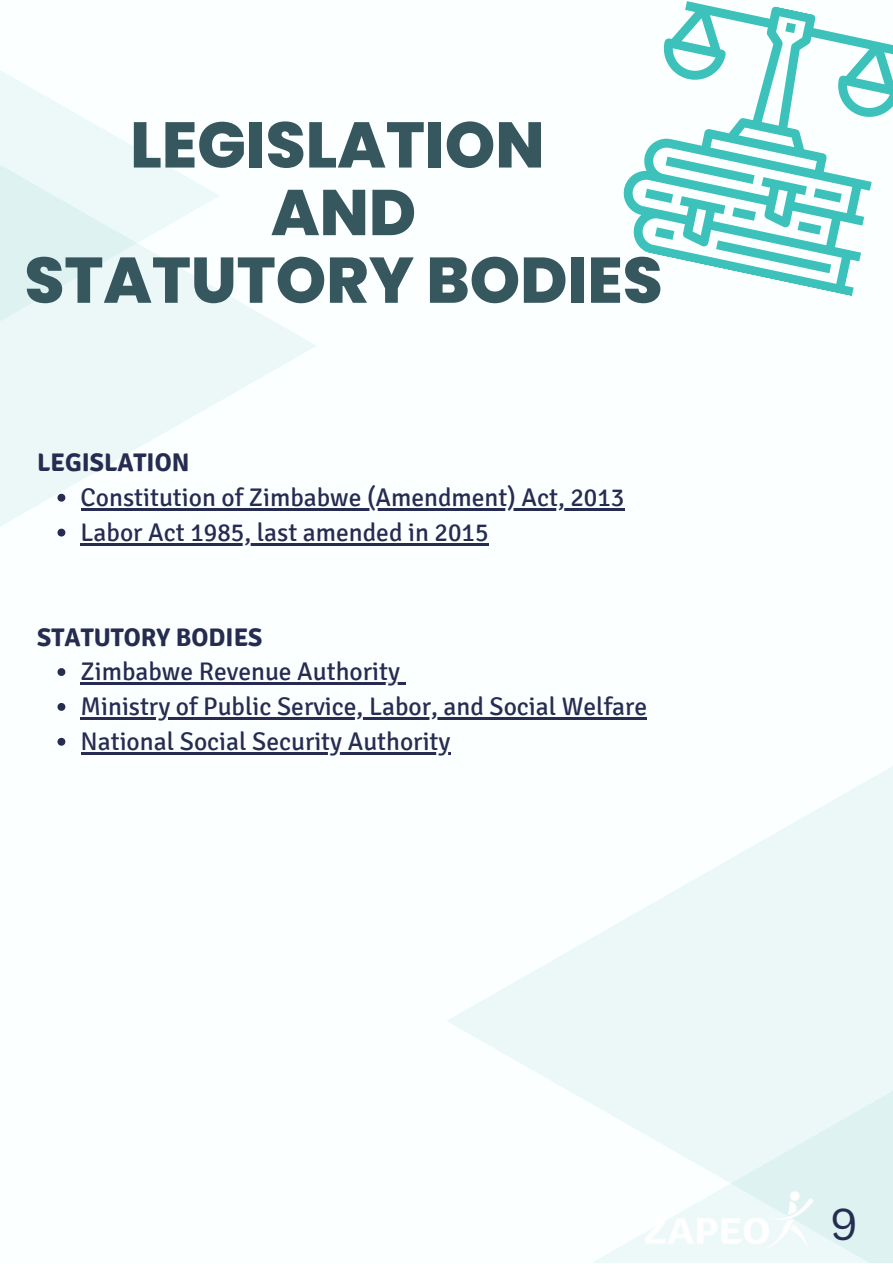
<style>
.page{position:relative;width:893px;height:1264px;background:#fff}
.page>*{position:absolute;margin:0;border:0;box-sizing:border-box;transform-origin:0 0}
.t1{font:800 64.35px/67.7px "Poppins";color:#37575f;text-align:center}
.t2{font:43.5px "Canva Sans";color:#262d51}
.t3{font:25.5px/34.8px "Signika";color:#262c51}
.t4{font:25.5px/34.8px "Signika";color:#262d51}
.t5{font:700 25.5px "Signika";color:#262c51}
.s1{color:#262d51}
</style>
<div class="page">
<div style="left:0;top:0;width:892px;height:1262px;background:#fbffff"></div>
<svg style="left:0;top:291px;width:317px;height:255px"></svg>
<svg style="left:0;top:70px;width:220px;height:393px;fill:#ebf8f7"></svg>
<div style="left:446px;top:631px;width:446px;height:631px;background:linear-gradient(to bottom,#f8fdfd,#f8fefe)"></div>
<div style="left:587px;top:875px;width:305px;height:387px;background:linear-gradient(to right,#f3fbfb,#e4f5f4)"></div>
<svg style="left:623px;top:1px;width:269px;height:295px"></svg>
<svg style="left:645px;top:157px;width:196px;height:116px"></svg>
<svg style="left:57px;top:494px;width:8px;height:7px"></svg>
<hr style="left:81px;top:508px;width:543px;height:2px;background:#262c51">
<svg style="left:57px;top:528px;width:8px;height:8px"></svg>
<hr style="left:81px;top:543px;width:407px;height:2px;background:#262c51">
<svg style="left:57px;top:668px;width:8px;height:8px"></svg>
<hr style="left:81px;top:682px;width:319px;height:3px;background:#262c51">
<svg style="left:400px;top:682px;width:5px;height:3px"></svg>
<svg style="left:57px;top:703px;width:8px;height:7px"></svg>
<hr style="left:81px;top:717px;width:566px;height:2px;background:#262d51">
<svg style="left:57px;top:737px;width:8px;height:8px"></svg>
<hr style="left:81px;top:752px;width:369px;height:2px;background:#262d51">
<img style="left:639px;top:1184px;width:178px;height:72px">
<h1 class="t1" style="left:24px;top:111px;width:639px">LEGISLATION<br>AND<br>STATUTORY BODIES</h1>
<p class="t5" style="left:37px;top:447px;width:154px"><span class="s1">L</span>EGISLATION</p>
<p class="t3" style="left:81px;top:480px;width:545px">Constitution of Zimbabwe (Amendment) Act, 2013<br>Labor Act 1985, last amended in 2015</p>
<p class="t5" style="left:37px;top:621px;width:227px">STATUTORY BODIES</p>
<p class="t3" style="left:81px;top:654px;width:321px">Zimbabwe Revenue Authority</p>
<p class="t4" style="left:81px;top:689px;width:568px">Ministry of Public Service, Labor, and Social Welfare<br>National Social Security Authority</p>
<h2 class="t2" style="left:830px;top:1193px;width:29px">9</h2>
</div>
